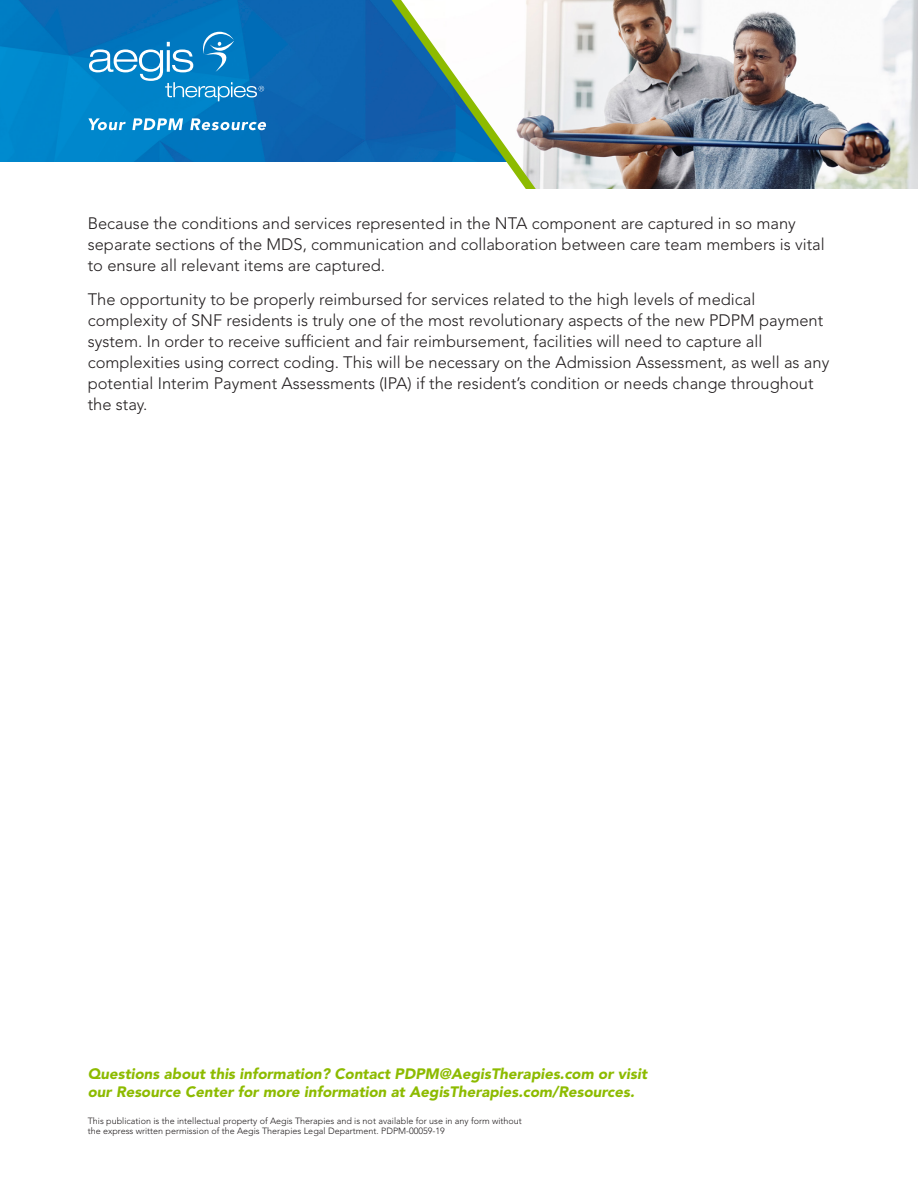
<style>
.page{position:relative;width:918px;height:1188px;background:#fff}
.page>*{position:absolute;margin:0;border:0;box-sizing:border-box;transform-origin:0 0}
.body{font:300 16.5px/21px "Avenir";color:#231f20}
.green_header{font:italic 900 15px/18px "Avenir";color:#8dbb00}
.body-2{font:300 9px/10.8px "Avenir";color:#231f20}
</style>
<div class="page">
<img style="left:0;top:0;width:391px;height:162px">
<svg style="left:89px;top:32px;width:175px;height:69px;background:#228bc9"></svg>
<svg style="left:88px;top:118px;width:178px;height:12px"></svg>
<img style="left:536px;top:0;width:382px;height:189px">
<svg style="left:391px;top:0;width:145px;height:189px"></svg>
<p class="body" style="left:88px;top:212px;width:739px">Because the conditions and services represented in the NTA component are captured in so many separate sections of the MDS, communication and collaboration between care team members is vital to ensure all relevant items are captured.</p>
<p class="body" style="left:88px;top:289px;width:743px">The opportunity to be properly reimbursed for services related to the high levels of medical complexity of SNF residents is truly one of the most revolutionary aspects of the new PDPM payment system. In order to receive sufficient and fair reimbursement, facilities will need to capture all complexities using correct coding. This will be necessary on the Admission Assessment, as well as any potential Interim Payment Assessments (IPA) if the resident’s condition or needs change throughout the stay.</p>
<p class="green_header" style="left:88px;top:1065px;width:561px">Questions about this information? Contact PDPM@AegisTherapies.com or visit our Resource Center for more information at AegisTherapies.com/Resources.</p>
<p class="body-2" style="left:88px;top:1115px;width:436px">This publication is the intellectual property of Aegis Therapies and is not available for use in any form without the express written permission of the Aegis Therapies Legal Department. PDPM-00059-19</p>
</div>
